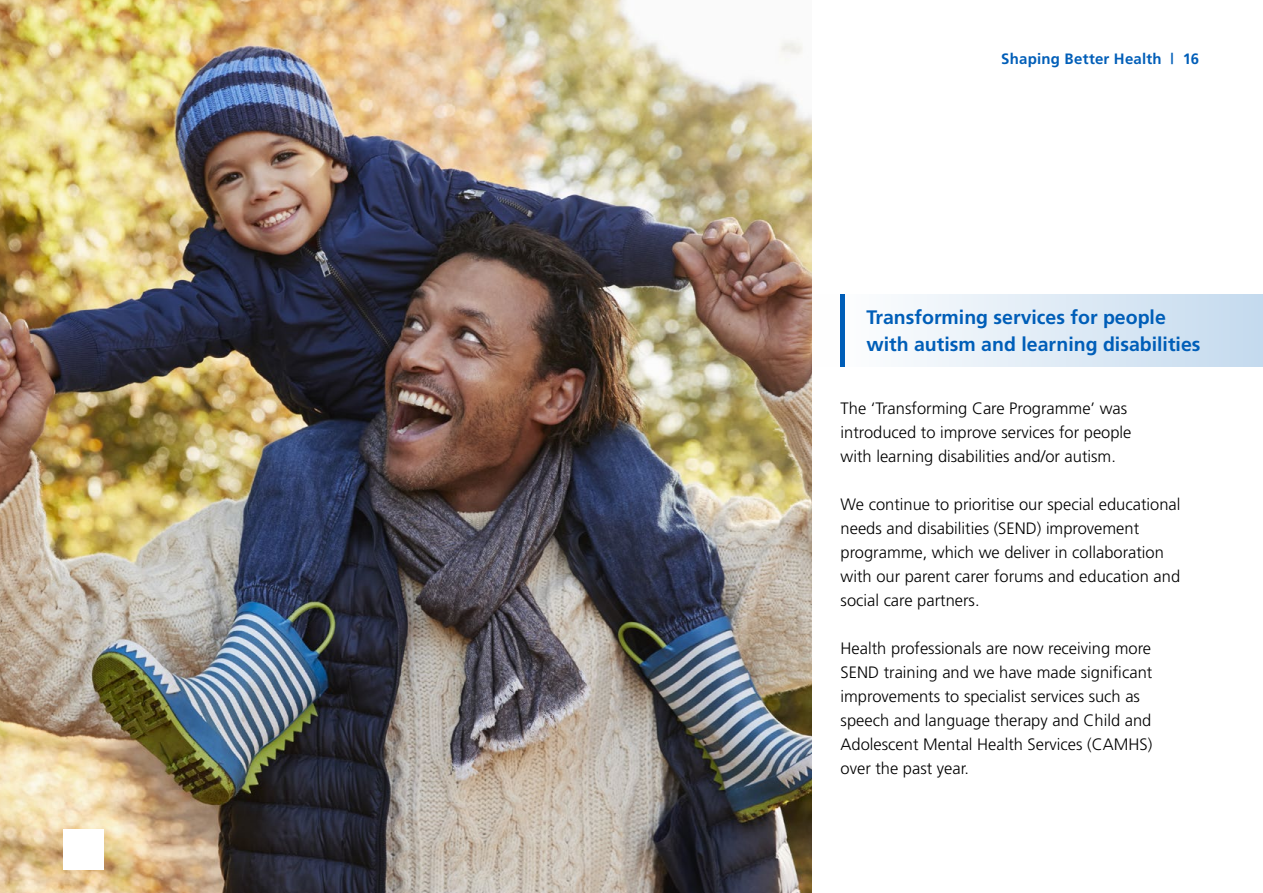
<style>
.page{position:relative;width:1263px;height:893px;background:#fff}
.page>*{position:absolute;margin:0;border:0;box-sizing:border-box;transform-origin:0 0}
.t1{font:700 19.5px/27px "Frutiger";color:#005eb8}
.t2{font:300 16.5px/24px "Frutiger";color:#000}
.t3{font:700 15px "Frutiger";letter-spacing:.015em;color:#005eb8}
</style>
<div class="page">
<svg style="left:811px;top:294px;width:452px;height:72px"></svg>
<hr style="left:841px;top:294px;width:4px;height:72px;background:#005eb8">
<img style="left:0;top:0;width:811px;height:893px">
<div style="left:64px;top:830px;width:40px;height:40px;background:#fff"></div>
<p class="t3" style="left:1001px;top:50px;width:199px">Shaping Better Health | 16</p>
<p class="t1" style="left:866px;top:303px;width:336px">Transforming services for people with autism and learning disabilities</p>
<p class="t2" style="left:840px;top:396px;width:292px">The ‘Transforming Care Programme’ was introduced to improve services for people with learning disabilities and/or autism.</p>
<p class="t2" style="left:840px;top:492px;width:341px">We continue to prioritise our special educational needs and disabilities (SEND) improvement programme, which we deliver in collaboration with our parent carer forums and education and social care partners.</p>
<p class="t2" style="left:840px;top:636px;width:313px">Health professionals are now receiving more SEND training and we have made significant improvements to specialist services such as speech and language therapy and Child and Adolescent Mental Health Services (CAMHS) over the past year.</p>
</div>
